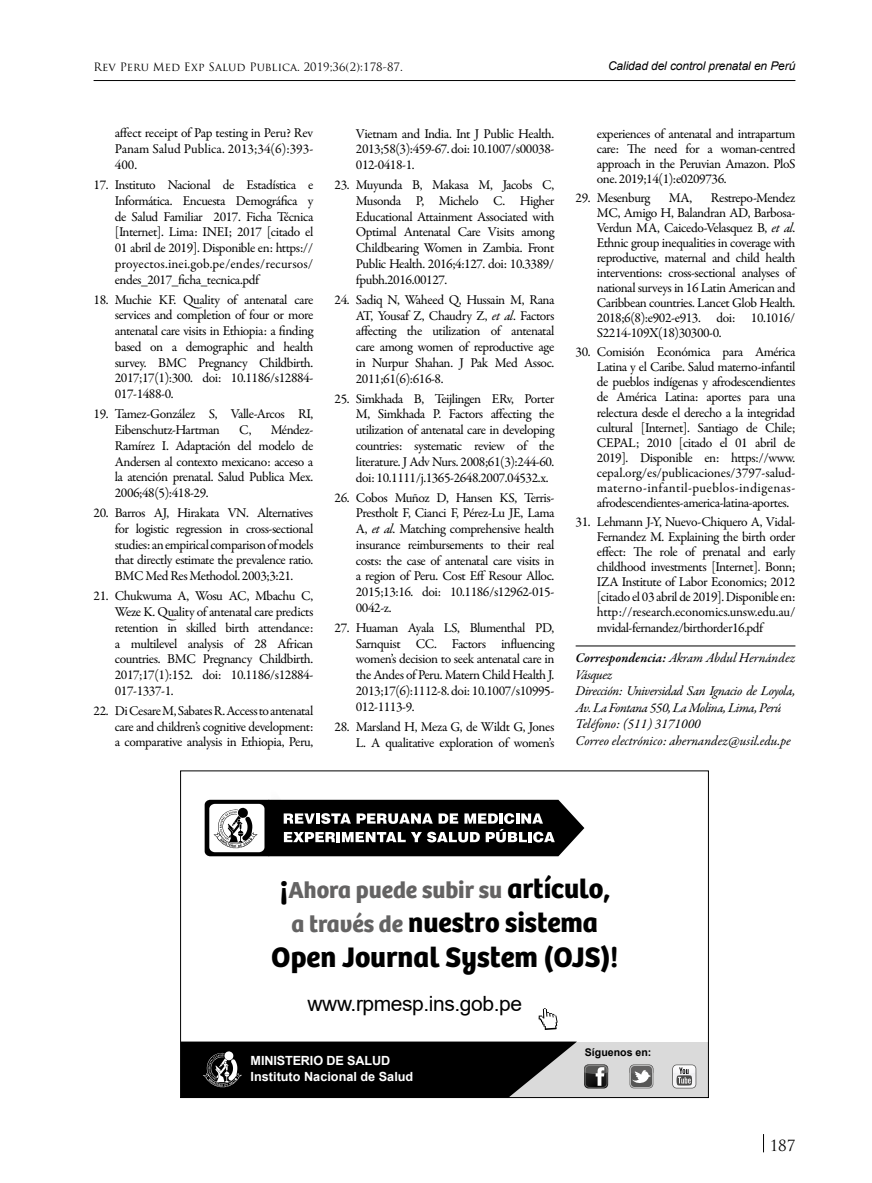
<style>
.page{position:relative;width:872px;height:1183px;background:#fff}
.page>*{position:absolute;margin:0;border:0;box-sizing:border-box;transform-origin:0 0}
.t1{font:700 29.25px "Bree Peru";color:#000}
.t2{font:700 27.9px "Bree Peru";color:#000}
.t3{font:700 24px "Bree Peru";color:#646363}
.t4{font:21px "Arial";letter-spacing:-.02em;color:#000}
.t5{font:15px "Trajan Pro";color:#000}
.t6{font:13.5px/15.8px "Garamond Premr Pro";letter-spacing:-.035em;color:#000;text-align:justify}
.t7{font:italic 13.5px/16.5px "Garamond Premr Pro";letter-spacing:-.02em;color:#000}
.t8{font:700 12.6px "Arial";color:#fff}
.t9{font:italic 12px "Arial";letter-spacing:-.01em;color:#000}
.t10{font:11.25px "Trajan Pro";letter-spacing:.005em;color:#000}
.t11{font:700 10.65px "Arial";color:#000}
.s1{font-style:italic}
.s2{font-weight:600}
.s3{font-size:33.3px;color:#000}
.s4{font-size:27.9px;color:#000}
.s5{font-size:24px;color:#646363}
</style>
<div class="page">
<hr style="left:94px;top:80px;width:701px;height:1px;background:#000">
<svg style="left:763px;top:1134px;width:1px;height:17px"></svg>
<hr style="left:575px;top:645px;width:220px;height:1px;background:#000">
<svg style="left:205px;top:799px;width:379px;height:58px"></svg>
<div style="left:500px;top:1041px;width:208px;height:56px;background:#dadada"></div>
<svg style="left:672px;top:1064px;width:24px;height:24px"></svg>
<svg style="left:629px;top:1064px;width:24px;height:23px"></svg>
<svg style="left:584px;top:1064px;width:24px;height:24px"></svg>
<svg style="left:182px;top:1041px;width:395px;height:54px;background:#181818"></svg>
<svg style="left:538px;top:1008px;width:20px;height:22px"></svg>
<p class="t10" style="left:94px;top:60px;width:311px">Rev Peru Med Exp Salud Publica. 2019;36(2):178-87.</p>
<p class="t9" style="left:608px;top:58px;width:189px">Calidad del control prenatal en Perú</p>
<p class="t6" style="left:115px;top:126px;width:200px">affect receipt of Pap testing in Peru? Rev Panam Salud Publica. 2013;34(6):393- 400.</p>
<p class="t6" style="left:115px;top:177px;width:200px;text-indent:-21px">17. Instituto Nacional de Estadística e Informática. Encuesta Demográfica y de Salud Familiar 2017. Ficha Técnica [Internet]. Lima: INEI; 2017 [citado el 01 abril de 2019]. Disponible en: https:// proyectos.inei.gob.pe/endes/recursos/ endes_2017_ficha_tecnica.pdf</p>
<p class="t6" style="left:115px;top:292px;width:200px;text-indent:-21px">18. Muchie KF. Quality of antenatal care services and completion of four or more antenatal care visits in Ethiopia: a finding based on a demographic and health survey. BMC Pregnancy Childbirth.<br>2017;17(1):300. doi: 10.1186/s12884- 017-1488-0.</p>
<p class="t6" style="left:115px;top:406px;width:200px;text-indent:-21px">19. Tamez-González S, Valle-Arcos RI,<br>Eibenschutz-Hartman</p>
<p class="t6" style="left:115px;top:422px;width:200px;text-indent:156px">Méndez-Ramírez I. Adaptación del modelo de Andersen al contexto mexicano: acceso a la atención prenatal. Salud Publica Mex.<br>2006;48(5):418-29.</p>
<p class="t6" style="left:115px;top:505px;width:200px;text-indent:-21px">20. Barros AJ, Hirakata VN. Alternatives for logistic regression in cross-sectional studies: an empirical comparison of models that directly estimate the prevalence ratio.<br>BMC Med Res Methodol. 2003;3:21.</p>
<p class="t6" style="left:115px;top:588px;width:200px;text-indent:-21px">21. Chukwuma A, Wosu AC, Mbachu C, Weze K. Quality of antenatal care predicts retention in skilled birth attendance: a multilevel analysis of 28 African countries. BMC Pregnancy Childbirth.<br>2017;17(1):152. doi: 10.1186/s12884- 017-1337-1.</p>
<p class="t6" style="left:115px;top:702px;width:200px;text-indent:-21px">22. Di Cesare M, Sabates R. Access to antenatal care and children’s cognitive development: a comparative analysis in Ethiopia, Peru,</p>
<p class="t6" style="left:239px;top:422px;width:14px">C,</p>
<p class="t6" style="left:356px;top:126px;width:200px">Vietnam and India. Int J Public Health.<br>2013;58(3):459-67. doi: 10.1007/s00038- 012-0418-1.</p>
<p class="t6" style="left:356px;top:177px;width:200px;text-indent:-21px">23. Muyunda B, Makasa M, Jacobs C, Musonda P, Michelo C. Higher Educational Attainment Associated with Optimal Antenatal Care Visits among Childbearing Women in Zambia. Front Public Health. 2016;4:127. doi: 10.3389/ fpubh.2016.00127.</p>
<p class="t6" style="left:356px;top:292px;width:200px;text-indent:-21px">24. Sadiq N, Waheed Q, Hussain M, Rana AT, Yousaf Z, Chaudry Z, <span class="s1">et al</span>. Factors affecting the utilization of antenatal care among women of reproductive age in Nurpur Shahan. J Pak Med Assoc.<br>2011;61(6):616-8.</p>
<p class="t6" style="left:356px;top:391px;width:200px;text-indent:-21px">25. Simkhada B, Teijlingen ERv, Porter M, Simkhada P. Factors affecting the utilization of antenatal care in developing countries: systematic review of the literature. J Adv Nurs. 2008;61(3):244-60. doi: 10.1111/j.1365-2648.2007.04532.x.</p>
<p class="t6" style="left:356px;top:489px;width:200px;text-indent:-21px">26. Cobos Muñoz D, Hansen KS, Terris-Prestholt F, Cianci F, Pérez-Lu JE, Lama A, <span class="s1">et al</span>. Matching comprehensive health insurance reimbursements to their real costs: the case of antenatal care visits in a region of Peru. Cost Eff Resour Alloc.<br>2015;13:16. doi: 10.1186/s12962-015- 0042-z.</p>
<p class="t6" style="left:356px;top:620px;width:200px;text-indent:-21px">27. Huaman Ayala LS, Blumenthal PD, Sarnquist CC. Factors influencing women’s decision to seek antenatal care in the Andes of Peru. Matern Child Health J.<br>2013;17(6):1112-8. doi: 10.1007/s10995- 012-1113-9.</p>
<p class="t6" style="left:334px;top:718px;width:221px;text-align:right">28. Marsland H, Meza G, de Wildt G, Jones<br>L. A qualitative exploration of women’s</p>
<p class="t6" style="left:597px;top:126px;width:200px;line-height:15px">experiences of antenatal and intrapartum care: The need for a woman-centred approach in the Peruvian Amazon. PloS one. 2019;14(1):e0209736.</p>
<p class="t6" style="left:575px;top:190px;width:76px">29. Mesenburg</p>
<p class="t6" style="left:669px;top:190px;width:25px">MA,</p>
<p class="t6" style="left:597px;top:191px;width:200px;line-height:15px;text-indent:114px">Restrepo-Mendez MC, Amigo H, Balandran AD, Barbosa-Verdun MA, Caicedo-Velasquez B, <span class="s1">et al</span>.<br>Ethnic group inequalities in coverage with reproductive, maternal and child health interventions: cross-sectional analyses of national surveys in 16 Latin American and Caribbean countries. Lancet Glob Health.<br>2018;6(8):e902-e913. doi: 10.1016/ S2214-109X(18)30300-0.</p>
<p class="t6" style="left:597px;top:345px;width:200px;line-height:15px;text-indent:-21px">30. Comisión Económica para América Latina y el Caribe. Salud materno-infantil de pueblos indígenas y afrodescendientes de América Latina: aportes para una relectura desde el derecho a la integridad cultural [Internet]. Santiago de Chile; CEPAL; 2010 [citado el 01 abril de 2019]. Disponible en: https://www. cepal.org/es/publicaciones/3797-salud&shy;materno-infantil-pueblos-indigenas&shy;afrodescendientes-america-latina-aportes.</p>
<p class="t6" style="left:597px;top:514px;width:200px;line-height:15.1px;text-indent:-21px">31. Lehmann J-Y, Nuevo-Chiquero A, Vidal-Fernandez M. Explaining the birth order effect: The role of prenatal and early childhood investments [Internet]. Bonn; IZA Institute of Labor Economics; 2012 [citado el 03 abril de 2019]. Disponible en: http://research.economics.unsw.edu.au/ mvidal-fernandez/birthorder16.pdf</p>
<p class="t7" style="left:575px;top:650px;width:221px"><span class="s2">Correspondencia:</span> Akram Abdul Hernández Vásquez<br>Dirección: Universidad San Ignacio de Loyola, Av. La Fontana 550, La Molina, Lima, Perú Teléfono: (511) 3171000<br>Correo electrónico: ahernandez@usil.edu.pe</p>
<h3 class="t3" style="left:279px;top:875px;width:332px"><span class="s3">¡</span>Ahora puede subir su <span class="s4">artículo,</span></h3>
<h2 class="t2" style="left:291px;top:905px;width:308px"><span class="s5">a través de</span> nuestro sistema</h2>
<h1 class="t1" style="left:271px;top:938px;width:348px">Open Journal System (OJS)!</h1>
<h3 class="t4" style="left:307px;top:988px;width:216px">www.rpmesp.ins.gob.pe</h3>
<p class="t8" style="left:251px;top:1052px;width:141px">MINISTERIO DE SALUD</p>
<p class="t8" style="left:251px;top:1068px;width:164px">Instituto Nacional de Salud</p>
<p class="t11" style="left:585px;top:1044px;width:68px">Síguenos en:</p>
<p class="t5" style="left:769px;top:1135px;width:27px">187</p>
</div>
